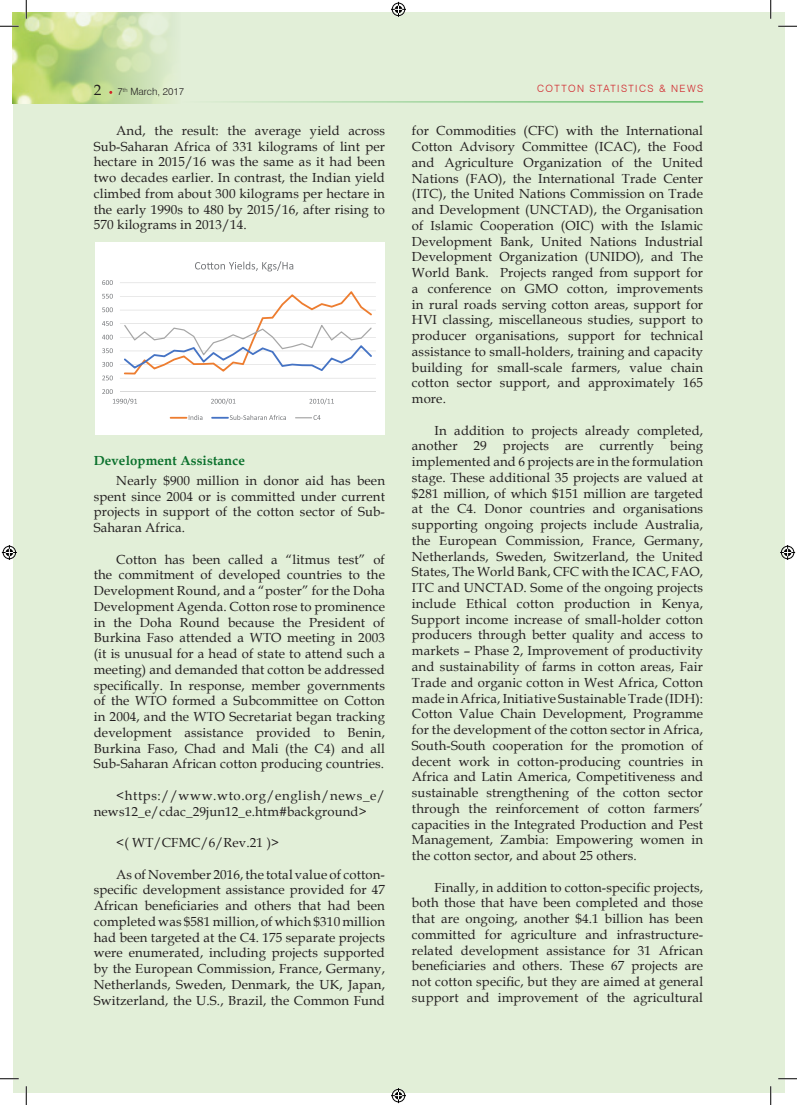
<style>
.page{position:relative;width:797px;height:1105px;background:#fff}
.page>*{position:absolute;margin:0;border:0;box-sizing:border-box;transform-origin:0 0}
.t1{font:15px "Book Antiqua";color:#231f20}
.BODY_TEXT{font:13.12px/15.8px "Book Antiqua";letter-spacing:.01em;color:#231f20;text-align:justify}
.BODY_BOLD{font:700 13.12px "Book Antiqua";letter-spacing:.01em;color:#0b712d}
.t2{font:300 10px "Swiss 721 BT";letter-spacing:.14em;color:#d1232a}
.t3{font:300 10px "Swiss 721 BT";color:#231f20}
</style>
<div class="page">
<div style="left:13px;top:13px;width:771px;height:1079px;background:#e2efd8"></div>
<img style="left:13px;top:13px;width:158px;height:90px">
<hr style="left:181px;top:101px;width:522px;height:2px;background:#40ae49">
<div style="left:95px;top:243px;width:290px;height:192px;background:#fff"></div>
<hr style="left:120px;top:282px;width:256px;height:1px;background:#d9d9d9">
<hr style="left:120px;top:296px;width:256px;height:1px;background:#d9d9d9">
<hr style="left:120px;top:310px;width:256px;height:1px;background:#d9d9d9">
<hr style="left:120px;top:323px;width:256px;height:1px;background:#d9d9d9">
<hr style="left:120px;top:337px;width:256px;height:1px;background:#d9d9d9">
<hr style="left:120px;top:351px;width:256px;height:1px;background:#d9d9d9">
<hr style="left:120px;top:364px;width:256px;height:1px;background:#d9d9d9">
<hr style="left:120px;top:378px;width:256px;height:1px;background:#d9d9d9">
<hr style="left:120px;top:391px;width:256px;height:1px;background:#d9d9d9">
<svg style="left:124px;top:291px;width:248px;height:83px"></svg>
<svg style="left:102px;top:376px;width:11px;height:4px"></svg>
<svg style="left:102px;top:362px;width:11px;height:5px"></svg>
<svg style="left:102px;top:348px;width:11px;height:5px"></svg>
<svg style="left:102px;top:335px;width:11px;height:4px"></svg>
<svg style="left:102px;top:321px;width:11px;height:5px"></svg>
<svg style="left:102px;top:307px;width:11px;height:5px"></svg>
<svg style="left:102px;top:294px;width:11px;height:5px"></svg>
<svg style="left:102px;top:280px;width:11px;height:5px"></svg>
<svg style="left:102px;top:389px;width:35px;height:16px"></svg>
<svg style="left:211px;top:398px;width:24px;height:7px"></svg>
<svg style="left:309px;top:398px;width:25px;height:7px"></svg>
<svg style="left:195px;top:261px;width:98px;height:10px"></svg>
<svg style="left:170px;top:415px;width:32px;height:5px"></svg>
<svg style="left:211px;top:415px;width:75px;height:5px"></svg>
<svg style="left:295px;top:415px;width:25px;height:5px"></svg>
<svg style="left:0;top:25px;width:19px;height:2px"></svg>
<svg style="left:778px;top:25px;width:19px;height:2px"></svg>
<svg style="left:0;top:1078px;width:19px;height:1px"></svg>
<svg style="left:778px;top:1078px;width:19px;height:1px"></svg>
<svg style="left:25px;top:0;width:2px;height:19px"></svg>
<svg style="left:25px;top:1086px;width:2px;height:19px"></svg>
<svg style="left:770px;top:0;width:1px;height:19px"></svg>
<svg style="left:770px;top:1086px;width:1px;height:19px"></svg>
<svg style="left:391px;top:2px;width:15px;height:15px"></svg>
<svg style="left:391px;top:1088px;width:15px;height:15px"></svg>
<svg style="left:2px;top:545px;width:15px;height:15px"></svg>
<svg style="left:780px;top:545px;width:15px;height:15px"></svg>
<p class="t1" style="left:94px;top:80px;width:9px">2</p>
<p class="t2" style="left:537px;top:82px;width:168px">COTTON STATISTICS &amp; NEWS</p>
<p class="t3" style="left:118px;top:86px;width:68px">7<sup>th</sup> March, 2017</p>
<p class="BODY_TEXT" style="left:94px;top:122px;width:293px;text-indent:22px">And, the result: the average yield across Sub-Saharan Africa of 331 kilograms of lint per hectare in 2015/16 was the same as it had been two decades earlier. In contrast, the Indian yield climbed from about 300 kilograms per hectare in the early 1990s to 480 by 2015/16, after rising to 570 kilograms in 2013/14.</p>
<p class="BODY_BOLD" style="left:94px;top:451px;width:153px">Development Assistance</p>
<p class="BODY_TEXT" style="left:94px;top:472px;width:293px;text-indent:22px">Nearly $900 million in donor aid has been spent since 2004 or is committed under current projects in support of the cotton sector of Sub-Saharan Africa.</p>
<p class="BODY_TEXT" style="left:94px;top:551px;width:293px;text-indent:22px">Cotton has been called a “litmus test” of the commitment of developed countries to the Development Round, and a “poster” for the Doha Development Agenda. Cotton rose to prominence in the Doha Round because the President of Burkina Faso attended a WTO meeting in 2003 (it is unusual for a head of state to attend such a meeting) and demanded that cotton be addressed specifically. In response, member governments of the WTO formed a Subcommittee on Cotton in 2004, and the WTO Secretariat began tracking development assistance provided to Benin, Burkina Faso, Chad and Mali (the C4) and all Sub-Saharan African cotton producing countries.</p>
<p class="BODY_TEXT" style="left:94px;top:787px;width:293px;text-indent:22px">&lt;https://www.wto.org/english/news_e/ news12_e/cdac_29jun12_e.htm#background&gt;</p>
<p class="BODY_TEXT" style="left:116px;top:834px;width:164px">&lt;( WT/CFMC/6/Rev.21 )&gt;</p>
<p class="BODY_TEXT" style="left:94px;top:866px;width:293px;text-indent:22px">As of November 2016, the total value of cotton&shy;specific development assistance provided for 47<br>African beneficiaries and others that had been completed was $581 million, of which $310 million had been targeted at the C4. 175 separate projects were enumerated, including projects supported by the European Commission, France, Germany, Netherlands, Sweden, Denmark, the UK, Japan, Switzerland, the U.S., Brazil, the Common Fund</p>
<p class="BODY_TEXT" style="left:412px;top:123px;width:293px">for Commodities (CFC) with the International Cotton Advisory Committee (ICAC), the Food and Agriculture Organization of the United Nations (FAO), the International Trade Center (ITC), the United Nations Commission on Trade and Development (UNCTAD), the Organisation of Islamic Cooperation (OIC) with the Islamic Development Bank, United Nations Industrial Development Organization (UNIDO), and The World Bank. Projects ranged from support for a conference on GMO cotton, improvements in rural roads serving cotton areas, support for HVI classing, miscellaneous studies, support to producer organisations, support for technical assistance to small-holders, training and capacity building for small-scale farmers, value chain cotton sector support, and approximately 165 more.</p>
<p class="BODY_TEXT" style="left:412px;top:422px;width:293px;text-indent:22px">In addition to projects already completed, another 29 projects are currently being implemented and 6 projects are in the formulation stage. These additional 35 projects are valued at $281 million, of which $151 million are targeted at the C4. Donor countries and organisations supporting ongoing projects include Australia, the European Commission, France, Germany, Netherlands, Sweden, Switzerland, the United States, The World Bank, CFC with the ICAC, FAO, ITC and UNCTAD. Some of the ongoing projects include Ethical cotton production in Kenya, Support income increase of small-holder cotton producers through better quality and access to markets – Phase 2, Improvement of productivity and sustainability of farms in cotton areas, Fair Trade and organic cotton in West Africa, Cotton made in Africa, Initiative Sustainable Trade (IDH):<br>Cotton Value Chain Development, Programme for the development of the cotton sector in Africa, South-South cooperation for the promotion of decent work in cotton-producing countries in Africa and Latin America, Competitiveness and sustainable strengthening of the cotton sector through the reinforcement of cotton farmers’ capacities in the Integrated Production and Pest Management, Zambia: Empowering women in the cotton sector, and about 25 others.</p>
<p class="BODY_TEXT" style="left:412px;top:879px;width:293px;text-indent:22px">Finally, in addition to cotton-specific projects, both those that have been completed and those that are ongoing, another $4.1 billion has been committed for agriculture and infrastructure&shy;related development assistance for 31 African beneficiaries and others. These 67 projects are not cotton specific, but they are aimed at general support and improvement of the agricultural</p>
</div>
